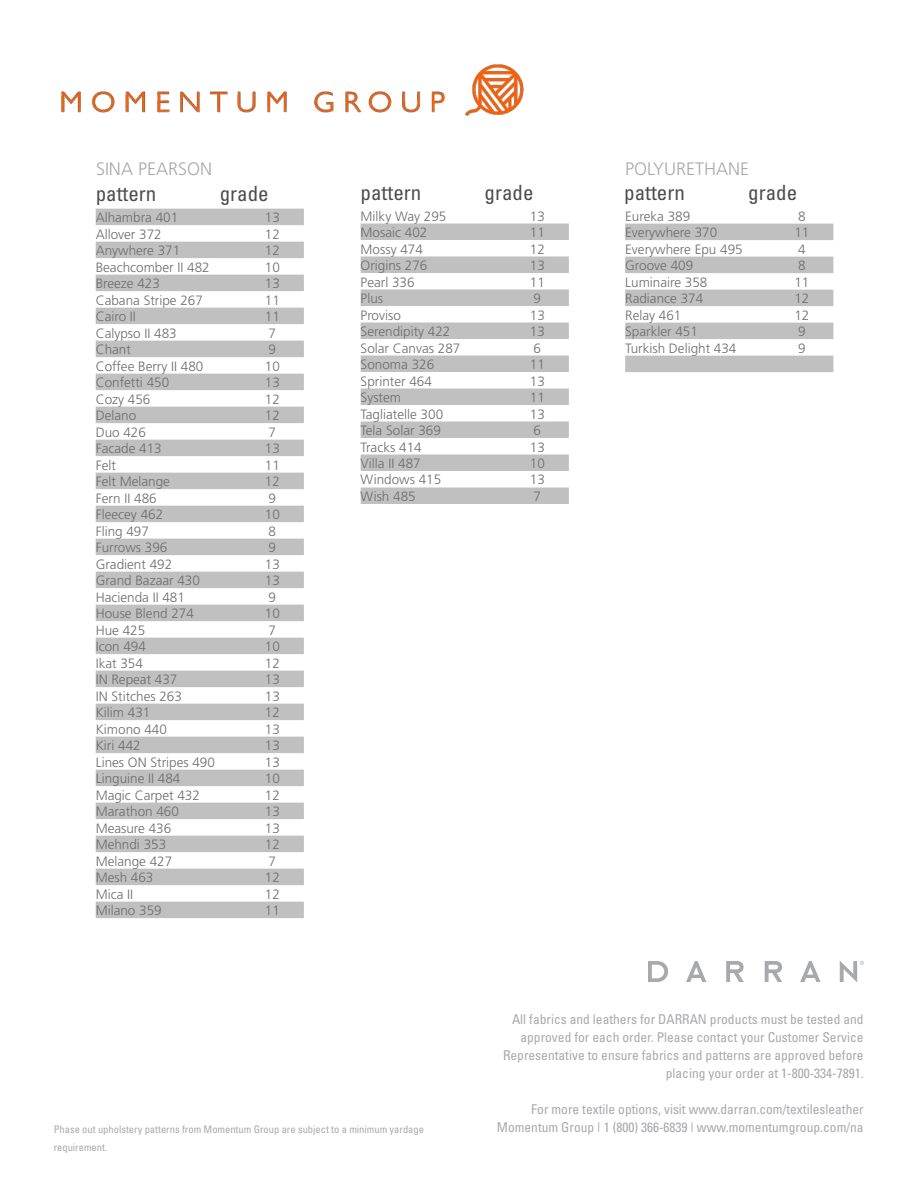
<style>
.page{position:relative;width:918px;height:1188px;background:#fff}
.page>*{position:absolute;margin:0;border:0;box-sizing:border-box;transform-origin:0 0}
.t1{font:condensed 21px "Univers";color:#4b4c4d}
.t2{font:300 18px "Frutiger";color:#a8a9ad}
.t3{font:300 13.5px "Frutiger";color:#6c6d70}
.t4{font:condensed 13.5px/18px "Univers";color:#a8a9ad;text-align:right}
.t5{font:condensed 10.5px "Univers";color:#a8a9ad}
</style>
<div class="page">
<img style="left:62px;top:91px;width:375px;height:21px">
<svg style="left:361px;top:224px;width:208px;height:280px;fill:#c0c0c0"></svg>
<svg style="left:800px;top:961px;width:21px;height:21px"></svg>
<svg style="left:765px;top:961px;width:17px;height:21px"></svg>
<svg style="left:648px;top:961px;width:20px;height:21px"></svg>
<svg style="left:686px;top:961px;width:20px;height:21px"></svg>
<svg style="left:726px;top:961px;width:18px;height:21px"></svg>
<svg style="left:840px;top:961px;width:24px;height:21px"></svg>
<img style="left:437px;top:64px;width:87px;height:53px">
<svg style="left:96px;top:209px;width:208px;height:709px"></svg>
<svg style="left:625px;top:224px;width:208px;height:148px"></svg>
<p class="t2" style="left:96px;top:159px;width:118px">SINA PEARSON</p>
<p class="t2" style="left:625px;top:159px;width:126px">POLYURETHANE</p>
<p class="t1" style="left:96px;top:180px;width:62px">pattern</p>
<p class="t1" style="left:220px;top:180px;width:50px">grade</p>
<p class="t1" style="left:361px;top:180px;width:62px">pattern</p>
<p class="t1" style="left:485px;top:180px;width:50px">grade</p>
<p class="t1" style="left:624px;top:180px;width:62px">pattern</p>
<p class="t1" style="left:748px;top:180px;width:50px">grade</p>
<p class="t3" style="left:96px;top:210px;width:84px">Alhambra 401</p>
<p class="t3" style="left:265px;top:210px;width:17px">13</p>
<p class="t3" style="left:96px;top:226px;width:68px">Allover 372</p>
<p class="t3" style="left:265px;top:226px;width:17px">12</p>
<p class="t3" style="left:96px;top:243px;width:86px">Anywhere 371</p>
<p class="t3" style="left:265px;top:243px;width:17px">12</p>
<p class="t3" style="left:96px;top:259px;width:116px">Beachcomber II 482</p>
<p class="t3" style="left:265px;top:259px;width:17px">10</p>
<p class="t3" style="left:96px;top:276px;width:66px">Breeze 423</p>
<p class="t3" style="left:265px;top:276px;width:17px">13</p>
<p class="t3" style="left:96px;top:292px;width:109px">Cabana Stripe 267</p>
<p class="t3" style="left:265px;top:292px;width:17px">11</p>
<p class="t3" style="left:96px;top:309px;width:42px">Cairo II</p>
<p class="t3" style="left:265px;top:309px;width:17px">11</p>
<p class="t3" style="left:96px;top:325px;width:83px">Calypso II 483</p>
<p class="t3" style="left:269px;top:325px;width:9px">7</p>
<p class="t3" style="left:96px;top:342px;width:37px">Chant</p>
<p class="t3" style="left:269px;top:342px;width:9px">9</p>
<p class="t3" style="left:96px;top:358px;width:109px">Coffee Berry II 480</p>
<p class="t3" style="left:265px;top:358px;width:17px">10</p>
<p class="t3" style="left:96px;top:375px;width:75px">Confetti 450</p>
<p class="t3" style="left:265px;top:375px;width:17px">13</p>
<p class="t3" style="left:96px;top:391px;width:56px">Cozy 456</p>
<p class="t3" style="left:265px;top:391px;width:17px">12</p>
<p class="t3" style="left:96px;top:408px;width:42px">Delano</p>
<p class="t3" style="left:265px;top:408px;width:17px">12</p>
<p class="t3" style="left:96px;top:424px;width:52px">Duo 426</p>
<p class="t3" style="left:269px;top:424px;width:9px">7</p>
<p class="t3" style="left:96px;top:441px;width:68px">Facade 413</p>
<p class="t3" style="left:265px;top:441px;width:17px">13</p>
<p class="t3" style="left:96px;top:457px;width:22px">Felt</p>
<p class="t3" style="left:265px;top:457px;width:17px">11</p>
<p class="t3" style="left:96px;top:474px;width:76px">Felt Melange</p>
<p class="t3" style="left:265px;top:474px;width:17px">12</p>
<p class="t3" style="left:96px;top:490px;width:63px">Fern II 486</p>
<p class="t3" style="left:269px;top:490px;width:9px">9</p>
<p class="t3" style="left:96px;top:507px;width:69px">Fleecey 462</p>
<p class="t3" style="left:265px;top:507px;width:17px">10</p>
<p class="t3" style="left:96px;top:523px;width:55px">Fling 497</p>
<p class="t3" style="left:269px;top:523px;width:9px">8</p>
<p class="t3" style="left:96px;top:540px;width:73px">Furrows 396</p>
<p class="t3" style="left:269px;top:540px;width:9px">9</p>
<p class="t3" style="left:96px;top:556px;width:78px">Gradient 492</p>
<p class="t3" style="left:265px;top:556px;width:17px">13</p>
<p class="t3" style="left:96px;top:573px;width:106px">Grand Bazaar 430</p>
<p class="t3" style="left:265px;top:573px;width:17px">13</p>
<p class="t3" style="left:96px;top:589px;width:91px">Hacienda II 481</p>
<p class="t3" style="left:269px;top:589px;width:9px">9</p>
<p class="t3" style="left:96px;top:606px;width:100px">House Blend 274</p>
<p class="t3" style="left:265px;top:606px;width:17px">10</p>
<p class="t3" style="left:96px;top:622px;width:51px">Hue 425</p>
<p class="t3" style="left:269px;top:622px;width:9px">7</p>
<p class="t3" style="left:96px;top:639px;width:52px">Icon 494</p>
<p class="t3" style="left:265px;top:639px;width:17px">10</p>
<p class="t3" style="left:96px;top:655px;width:49px">Ikat 354</p>
<p class="t3" style="left:265px;top:655px;width:17px">12</p>
<p class="t3" style="left:96px;top:672px;width:83px">IN Repeat 437</p>
<p class="t3" style="left:265px;top:672px;width:17px">13</p>
<p class="t3" style="left:96px;top:688px;width:88px">IN Stitches 263</p>
<p class="t3" style="left:265px;top:688px;width:17px">13</p>
<p class="t3" style="left:96px;top:705px;width:56px">Kilim 431</p>
<p class="t3" style="left:265px;top:705px;width:17px">12</p>
<p class="t3" style="left:96px;top:721px;width:73px">Kimono 440</p>
<p class="t3" style="left:265px;top:721px;width:17px">13</p>
<p class="t3" style="left:96px;top:738px;width:47px">Kiri 442</p>
<p class="t3" style="left:265px;top:738px;width:17px">13</p>
<p class="t3" style="left:96px;top:754px;width:121px">Lines ON Stripes 490</p>
<p class="t3" style="left:265px;top:754px;width:17px">13</p>
<p class="t3" style="left:96px;top:771px;width:86px">Linguine II 484</p>
<p class="t3" style="left:265px;top:771px;width:17px">10</p>
<p class="t3" style="left:96px;top:787px;width:106px">Magic Carpet 432</p>
<p class="t3" style="left:265px;top:787px;width:17px">12</p>
<p class="t3" style="left:96px;top:804px;width:85px">Marathon 460</p>
<p class="t3" style="left:265px;top:804px;width:17px">13</p>
<p class="t3" style="left:96px;top:820px;width:77px">Measure 436</p>
<p class="t3" style="left:265px;top:820px;width:17px">13</p>
<p class="t3" style="left:96px;top:837px;width:72px">Mehndi 353</p>
<p class="t3" style="left:265px;top:837px;width:17px">12</p>
<p class="t3" style="left:96px;top:853px;width:78px">Melange 427</p>
<p class="t3" style="left:269px;top:853px;width:9px">7</p>
<p class="t3" style="left:96px;top:870px;width:59px">Mesh 463</p>
<p class="t3" style="left:265px;top:870px;width:17px">12</p>
<p class="t3" style="left:96px;top:886px;width:39px">Mica II</p>
<p class="t3" style="left:265px;top:886px;width:17px">12</p>
<p class="t3" style="left:96px;top:903px;width:68px">Milano 359</p>
<p class="t3" style="left:265px;top:903px;width:17px">11</p>
<p class="t3" style="left:361px;top:208px;width:87px">Milky Way 295</p>
<p class="t3" style="left:530px;top:208px;width:17px">13</p>
<p class="t3" style="left:361px;top:225px;width:68px">Mosaic 402</p>
<p class="t3" style="left:530px;top:225px;width:17px">11</p>
<p class="t3" style="left:361px;top:241px;width:64px">Mossy 474</p>
<p class="t3" style="left:530px;top:241px;width:17px">12</p>
<p class="t3" style="left:361px;top:258px;width:68px">Origins 276</p>
<p class="t3" style="left:530px;top:258px;width:17px">13</p>
<p class="t3" style="left:361px;top:274px;width:56px">Pearl 336</p>
<p class="t3" style="left:530px;top:274px;width:17px">11</p>
<p class="t3" style="left:361px;top:291px;width:24px">Plus</p>
<p class="t3" style="left:534px;top:291px;width:9px">9</p>
<p class="t3" style="left:361px;top:307px;width:42px">Proviso</p>
<p class="t3" style="left:530px;top:307px;width:17px">13</p>
<p class="t3" style="left:361px;top:324px;width:91px">Serendipity 422</p>
<p class="t3" style="left:530px;top:324px;width:17px">13</p>
<p class="t3" style="left:361px;top:340px;width:101px">Solar Canvas 287</p>
<p class="t3" style="left:534px;top:340px;width:9px">6</p>
<p class="t3" style="left:361px;top:357px;width:75px">Sonoma 326</p>
<p class="t3" style="left:530px;top:357px;width:17px">11</p>
<p class="t3" style="left:361px;top:373px;width:73px">Sprinter 464</p>
<p class="t3" style="left:530px;top:373px;width:17px">13</p>
<p class="t3" style="left:361px;top:390px;width:42px">System</p>
<p class="t3" style="left:530px;top:390px;width:17px">11</p>
<p class="t3" style="left:361px;top:406px;width:84px">Tagliatelle 300</p>
<p class="t3" style="left:530px;top:406px;width:17px">13</p>
<p class="t3" style="left:361px;top:423px;width:82px">Tela Solar 369</p>
<p class="t3" style="left:534px;top:423px;width:9px">6</p>
<p class="t3" style="left:361px;top:439px;width:63px">Tracks 414</p>
<p class="t3" style="left:530px;top:439px;width:17px">13</p>
<p class="t3" style="left:361px;top:456px;width:62px">Villa II 487</p>
<p class="t3" style="left:530px;top:456px;width:17px">10</p>
<p class="t3" style="left:361px;top:472px;width:82px">Windows 415</p>
<p class="t3" style="left:530px;top:472px;width:17px">13</p>
<p class="t3" style="left:361px;top:489px;width:57px">Wish 485</p>
<p class="t3" style="left:534px;top:489px;width:9px">7</p>
<p class="t3" style="left:625px;top:208px;width:67px">Eureka 389</p>
<p class="t3" style="left:798px;top:208px;width:9px">8</p>
<p class="t3" style="left:625px;top:225px;width:94px">Everywhere 370</p>
<p class="t3" style="left:794px;top:225px;width:17px">11</p>
<p class="t3" style="left:625px;top:241px;width:119px">Everywhere Epu 495</p>
<p class="t3" style="left:798px;top:241px;width:9px">4</p>
<p class="t3" style="left:625px;top:258px;width:70px">Groove 409</p>
<p class="t3" style="left:798px;top:258px;width:9px">8</p>
<p class="t3" style="left:625px;top:274px;width:84px">Luminaire 358</p>
<p class="t3" style="left:794px;top:274px;width:17px">11</p>
<p class="t3" style="left:625px;top:291px;width:80px">Radiance 374</p>
<p class="t3" style="left:794px;top:291px;width:17px">12</p>
<p class="t3" style="left:625px;top:307px;width:58px">Relay 461</p>
<p class="t3" style="left:794px;top:307px;width:17px">12</p>
<p class="t3" style="left:625px;top:324px;width:74px">Sparkler 451</p>
<p class="t3" style="left:798px;top:324px;width:9px">9</p>
<p class="t3" style="left:625px;top:340px;width:113px">Turkish Delight 434</p>
<p class="t3" style="left:798px;top:340px;width:9px">9</p>
<p class="t4" style="left:503px;top:1010px;width:362px">All fabrics and leathers for DARRAN products must be tested and approved for each order. Please contact your Customer Service Representative to ensure fabrics and patterns are approved before placing your order at 1-800-334-7891.</p>
<p class="t4" style="left:531px;top:1100px;width:334px">For more textile options, visit www.darran.com/textilesleather</p>
<p class="t5" style="left:54px;top:1122px;width:372px">Phase out upholstery patterns from Momentum Group are subject to a minimum yardage</p>
<p class="t4" style="left:497px;top:1118px;width:368px">Momentum Group | 1 (800) 366-6839 | www.momentumgroup.com/na</p>
<p class="t5" style="left:54px;top:1140px;width:55px">requirement.</p>
</div>
